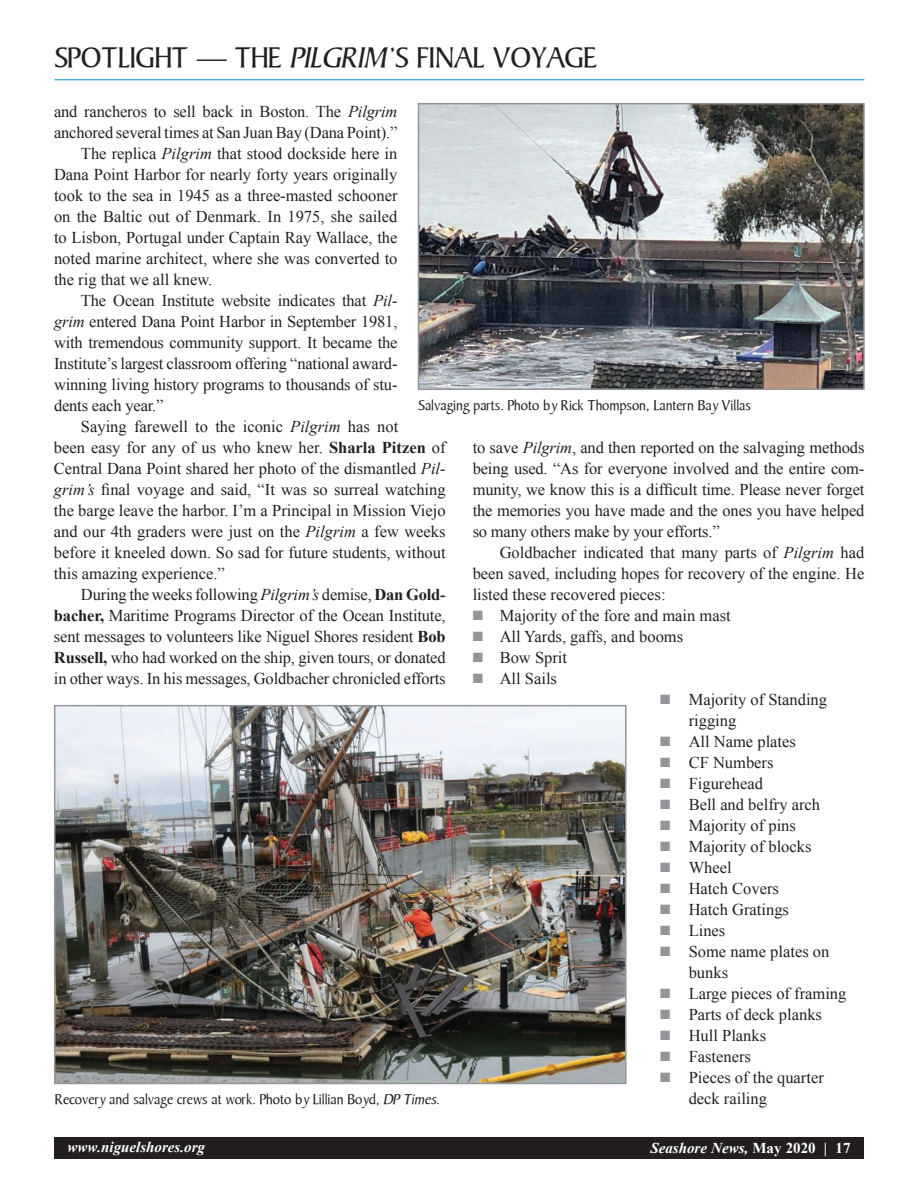
<style>
.page{position:relative;width:918px;height:1188px;background:#fff}
.page>*{position:absolute;margin:0;border:0;box-sizing:border-box;transform-origin:0 0}
.t1{font:30px "Persuasion S Si";color:#231f20}
.t2{font:16.5px/21px "Times New Roman";color:#231f20}
.t3{font:15px "Persuasion S Si";color:#231f20}
.t4{font:italic 700 15px "Times New Roman";color:#fff}
.s1{font-style:italic}
.s2{font-weight:700}
.s3{color:#939598}
.s4{font-style:normal}
</style>
<div class="page">
<div style="left:54px;top:1137px;width:810px;height:21px;background:#231f20"></div>
<img style="left:421px;top:106px;width:441px;height:281px">
<div style="left:418px;top:103px;width:447px;height:287px;border:2px solid #939598"></div>
<hr style="left:54px;top:79px;width:810px;height:1px;background:#0095d0">
<img style="left:57px;top:708px;width:567px;height:373px">
<div style="left:54px;top:705px;width:573px;height:379px;border:2px solid #939598"></div>
<h1 class="t1" style="left:55px;top:40px;width:544px">SPOTLIGHT — THE <span class="s1">PILGRIM</span>’S FINAL VOYAGE</h1>
<p class="t2" style="left:54px;top:101px;width:345px">and rancheros to sell back in Boston. The <span class="s1">Pilgrim</span></p>
<p class="t2" style="left:54px;top:122px;width:345px">anchored several times at San Juan Bay (Dana Point).”</p>
<p class="t2" style="left:81px;top:143px;width:318px">The replica <span class="s1">Pilgrim</span> that stood dockside here in</p>
<p class="t2" style="left:54px;top:164px;width:345px">Dana Point Harbor for nearly forty years originally</p>
<p class="t2" style="left:54px;top:185px;width:345px">took to the sea in 1945 as a three-masted schooner</p>
<p class="t2" style="left:54px;top:206px;width:345px">on the Baltic out of Denmark. In 1975, she sailed</p>
<p class="t2" style="left:54px;top:227px;width:345px">to Lisbon, Portugal under Captain Ray Wallace, the</p>
<p class="t2" style="left:54px;top:248px;width:345px">noted marine architect, where she was converted to</p>
<p class="t2" style="left:54px;top:269px;width:160px">the rig that we all knew.</p>
<p class="t2" style="left:81px;top:290px;width:318px">The Ocean Institute website indicates that <span class="s1">Pil-</span></p>
<p class="t2" style="left:54px;top:311px;width:345px"><span class="s1">grim</span> entered Dana Point Harbor in September 1981,</p>
<p class="t2" style="left:54px;top:332px;width:345px">with tremendous community support. It became the</p>
<p class="t2" style="left:54px;top:353px;width:345px">Institute’s largest classroom offering “national award-</p>
<p class="t2" style="left:54px;top:374px;width:345px">winning living history programs to thousands of stu-</p>
<p class="t2" style="left:54px;top:395px;width:111px">dents each year.”</p>
<p class="t2" style="left:81px;top:416px;width:319px">Saying farewell to the iconic <span class="s1">Pilgrim</span> has not</p>
<p class="t2" style="left:54px;top:437px;width:393px">been easy for any of us who knew her. <span class="s2">Sharla Pitzen</span> of</p>
<p class="t2" style="left:54px;top:458px;width:393px">Central Dana Point shared her photo of the dismantled <span class="s1">Pil-</span></p>
<p class="t2" style="left:54px;top:479px;width:393px"><span class="s1">grim’s</span> final voyage and said, “It was so surreal watching</p>
<p class="t2" style="left:54px;top:500px;width:393px">the barge leave the harbor. I’m a Principal in Mission Viejo</p>
<p class="t2" style="left:54px;top:521px;width:393px">and our 4th graders were just on the <span class="s1">Pilgrim</span> a few weeks</p>
<p class="t2" style="left:54px;top:542px;width:393px">before it kneeled down. So sad for future students, without</p>
<p class="t2" style="left:54px;top:563px;width:172px">this amazing experience.”</p>
<p class="t2" style="left:81px;top:584px;width:366px">During the weeks following <span class="s1">Pilgrim’s</span> demise, <span class="s2">Dan Gold-</span></p>
<p class="t2" style="left:54px;top:605px;width:393px"><span class="s2">bacher,</span> Maritime Programs Director of the Ocean Institute,</p>
<p class="t2" style="left:54px;top:626px;width:393px">sent messages to volunteers like Niguel Shores resident <span class="s2">Bob</span></p>
<p class="t2" style="left:54px;top:647px;width:393px"><span class="s2">Russell,</span> who had worked on the ship, given tours, or donated</p>
<p class="t2" style="left:54px;top:668px;width:393px">in other ways. In his messages, Goldbacher chronicled efforts</p>
<p class="t3" style="left:418px;top:397px;width:334px">Salvaging parts. Photo by Rick Thompson, Lantern Bay Villas</p>
<p class="t2" style="left:473px;top:437px;width:393px;text-align:justify">to save <span class="s1">Pilgrim</span>, and then reported on the salvaging methods being used. “As for everyone involved and the entire com&shy;munity, we know this is a difficult time. Please never forget the memories you have made and the ones you have helped so many others make by your efforts.”</p>
<p class="t2" style="left:473px;top:542px;width:393px;text-align:justify;text-indent:27px">Goldbacher indicated that many parts of <span class="s1">Pilgrim</span> had been saved, including hopes for recovery of the engine. He listed these recovered pieces:</p>
<p class="t2" style="left:473px;top:605px;width:259px"><span class="s3">■</span> Majority of the fore and main mast</p>
<p class="t2" style="left:473px;top:626px;width:212px"><span class="s3">■</span> All Yards, gaffs, and booms</p>
<p class="t2" style="left:473px;top:647px;width:96px"><span class="s3">■</span> Bow Sprit</p>
<p class="t2" style="left:473px;top:668px;width:86px"><span class="s3">■</span> All Sails</p>
<p class="t2" style="left:689px;top:689px;width:140px;text-indent:-28px"><span class="s3">■</span> Majority of Standing rigging</p>
<p class="t2" style="left:660px;top:731px;width:137px"><span class="s3">■</span> All Name plates</p>
<p class="t2" style="left:660px;top:752px;width:115px"><span class="s3">■</span> CF Numbers</p>
<p class="t2" style="left:660px;top:773px;width:104px"><span class="s3">■</span> Figurehead</p>
<p class="t2" style="left:660px;top:794px;width:161px"><span class="s3">■</span> Bell and belfry arch</p>
<p class="t2" style="left:660px;top:815px;width:137px"><span class="s3">■</span> Majority of pins</p>
<p class="t2" style="left:660px;top:836px;width:153px"><span class="s3">■</span> Majority of blocks</p>
<p class="t2" style="left:660px;top:857px;width:73px"><span class="s3">■</span> Wheel</p>
<p class="t2" style="left:660px;top:878px;width:120px"><span class="s3">■</span> Hatch Covers</p>
<p class="t2" style="left:660px;top:899px;width:130px"><span class="s3">■</span> Hatch Gratings</p>
<p class="t2" style="left:660px;top:920px;width:67px"><span class="s3">■</span> Lines</p>
<p class="t2" style="left:689px;top:941px;width:142px;text-indent:-28px"><span class="s3">■</span> Some name plates on bunks</p>
<p class="t2" style="left:660px;top:983px;width:188px"><span class="s3">■</span> Large pieces of framing</p>
<p class="t2" style="left:660px;top:1004px;width:163px"><span class="s3">■</span> Parts of deck planks</p>
<p class="t2" style="left:660px;top:1025px;width:107px"><span class="s3">■</span> Hull Planks</p>
<p class="t2" style="left:660px;top:1046px;width:92px"><span class="s3">■</span> Fasteners</p>
<p class="t2" style="left:689px;top:1067px;width:137px;text-indent:-28px"><span class="s3">■</span> Pieces of the quarter deck railing</p>
<p class="t3" style="left:55px;top:1091px;width:390px">Recovery and salvage crews at work. Photo by Lillian Boyd, <span class="s1">DP Times.</span></p>
<p class="t4" style="left:68px;top:1137px;width:139px">www.niguelshores.org</p>
<p class="t4" style="left:650px;top:1138px;width:202px">Seashore News, <span class="s4">May 2020 | 17</span></p>
</div>
